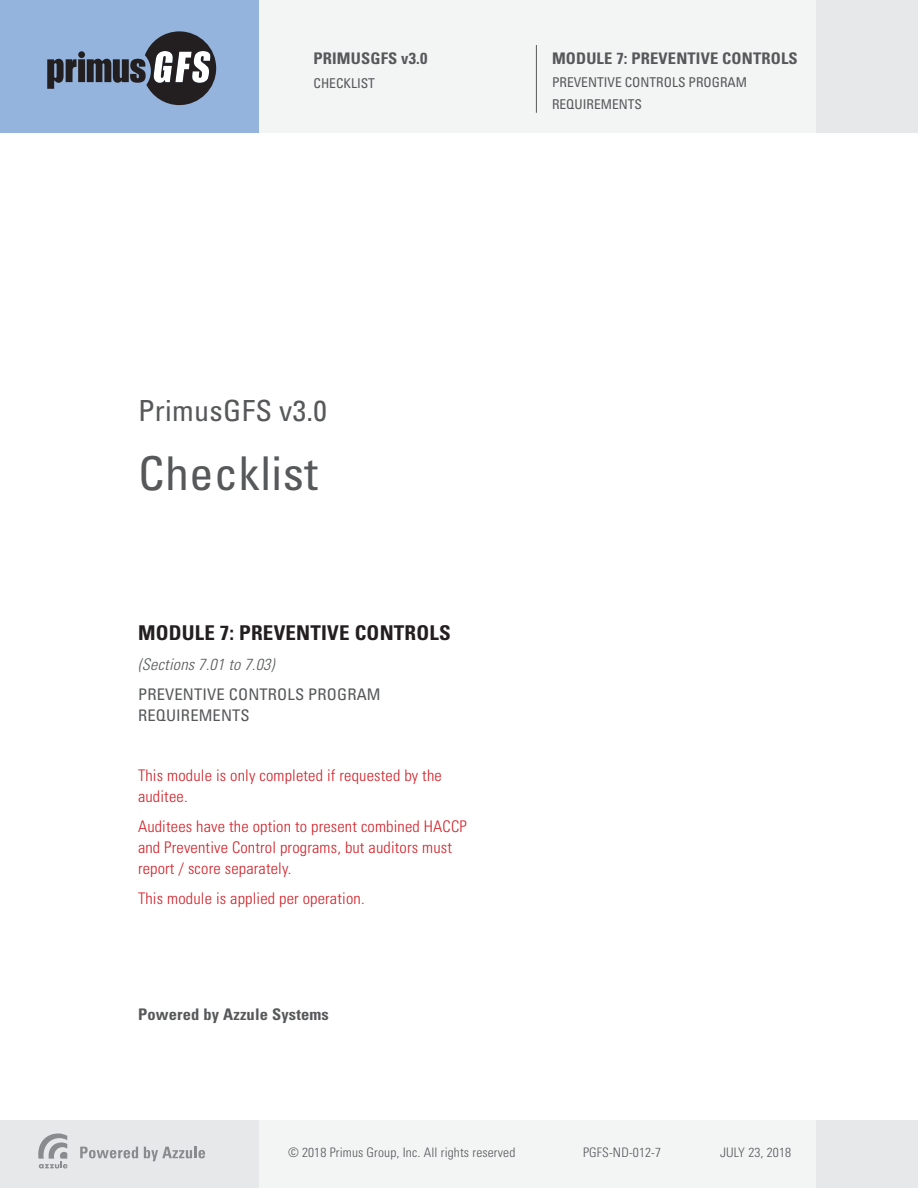
<style>
.page{position:relative;width:918px;height:1188px;background:#fff}
.page>*{position:absolute;margin:0;border:0;box-sizing:border-box;transform-origin:0 0}
.t1{font:condensed 46.5px "Univers LT Std";letter-spacing:.01em;color:#57585a}
.t2{font:condensed 29.1px "Univers LT Std";letter-spacing:.01em;color:#57585a}
.t3{font:700 condensed 20.4px "Univers LT Std";letter-spacing:.01em;color:#231f20}
.t4{font:300 condensed 16.05px/21px "Univers LT Std";letter-spacing:.01em;color:#d1232a}
.t5{font:700 condensed 16.05px "Univers LT Std";letter-spacing:.01em;color:#57585a}
.t6{font:condensed 16.05px/21px "Univers LT Std";letter-spacing:.01em;color:#57585a}
.t7{font:italic 300 condensed 16.05px "Univers LT Std";letter-spacing:.01em;color:#57585a}
.t8{font:condensed 13.5px/22.5px "Univers LT Std";color:#57585a}
.t9{font:300 condensed 13.05px "Univers LT Std";letter-spacing:.01em;color:#57585a}
</style>
<div class="page">
<div style="left:0;top:0;width:918px;height:132px;background:#f3f5f5"></div>
<div style="left:816px;top:0;width:102px;height:132px;background:#e7e8e9"></div>
<div style="left:0;top:0;width:259px;height:133px;background:#94b4dd"></div>
<svg style="left:47px;top:59px;width:30px;height:30px"></svg>
<div style="left:78px;top:59px;width:7px;height:23px;background:#231f20"></div>
<div style="left:78px;top:51px;width:7px;height:7px;background:#231f20;border-radius:50%"></div>
<svg style="left:87px;top:31px;width:129px;height:74px"></svg>
<div style="left:0;top:1120px;width:918px;height:68px;background:#f3f5f5"></div>
<div style="left:816px;top:1120px;width:102px;height:68px;background:#e7e8e9"></div>
<div style="left:0;top:1120px;width:259px;height:68px;background:#e7e8e9"></div>
<svg style="left:80px;top:1147px;width:58px;height:11px"></svg>
<svg style="left:144px;top:1147px;width:61px;height:14px"></svg>
<svg style="left:38px;top:1133px;width:30px;height:35px"></svg>
<hr style="left:536px;top:45px;width:1px;height:68px;background:#57585a">
<p class="t5" style="left:314px;top:49px;width:115px">PRIMUSGFS v3.0</p>
<p class="t8" style="left:314px;top:72px;width:63px">CHECKLIST</p>
<p class="t5" style="left:552px;top:49px;width:247px">MODULE 7: PREVENTIVE CONTROLS</p>
<p class="t8" style="left:552px;top:71px;width:197px">PREVENTIVE CONTROLS PROGRAM<br>REQUIREMENTS</p>
<h2 class="t2" style="left:138px;top:393px;width:190px">PrimusGFS v3.0</h2>
<h1 class="t1" style="left:138px;top:444px;width:181px">Checklist</h1>
<p class="t3" style="left:138px;top:621px;width:314px">MODULE 7: PREVENTIVE CONTROLS</p>
<p class="t7" style="left:138px;top:655px;width:138px">(Sections 7.01 to 7.03)</p>
<p class="t6" style="left:138px;top:684px;width:244px">PREVENTIVE CONTROLS PROGRAM<br>REQUIREMENTS</p>
<p class="t4" style="left:138px;top:765px;width:305px">This module is only completed if requested by the auditee.</p>
<p class="t4" style="left:138px;top:816px;width:330px">Auditees have the option to present combined HACCP and Preventive Control programs, but auditors must report / score separately.</p>
<p class="t4" style="left:138px;top:888px;width:228px">This module is applied per operation.</p>
<p class="t5" style="left:138px;top:1004px;width:192px">Powered by Azzule Systems</p>
<p class="t9" style="left:288px;top:1145px;width:229px">© 2018 Primus Group, Inc. All rights reserved</p>
<p class="t9" style="left:583px;top:1145px;width:80px">PGFS-ND-012-7</p>
<p class="t9" style="left:720px;top:1145px;width:73px">JULY 23, 2018</p>
</div>
